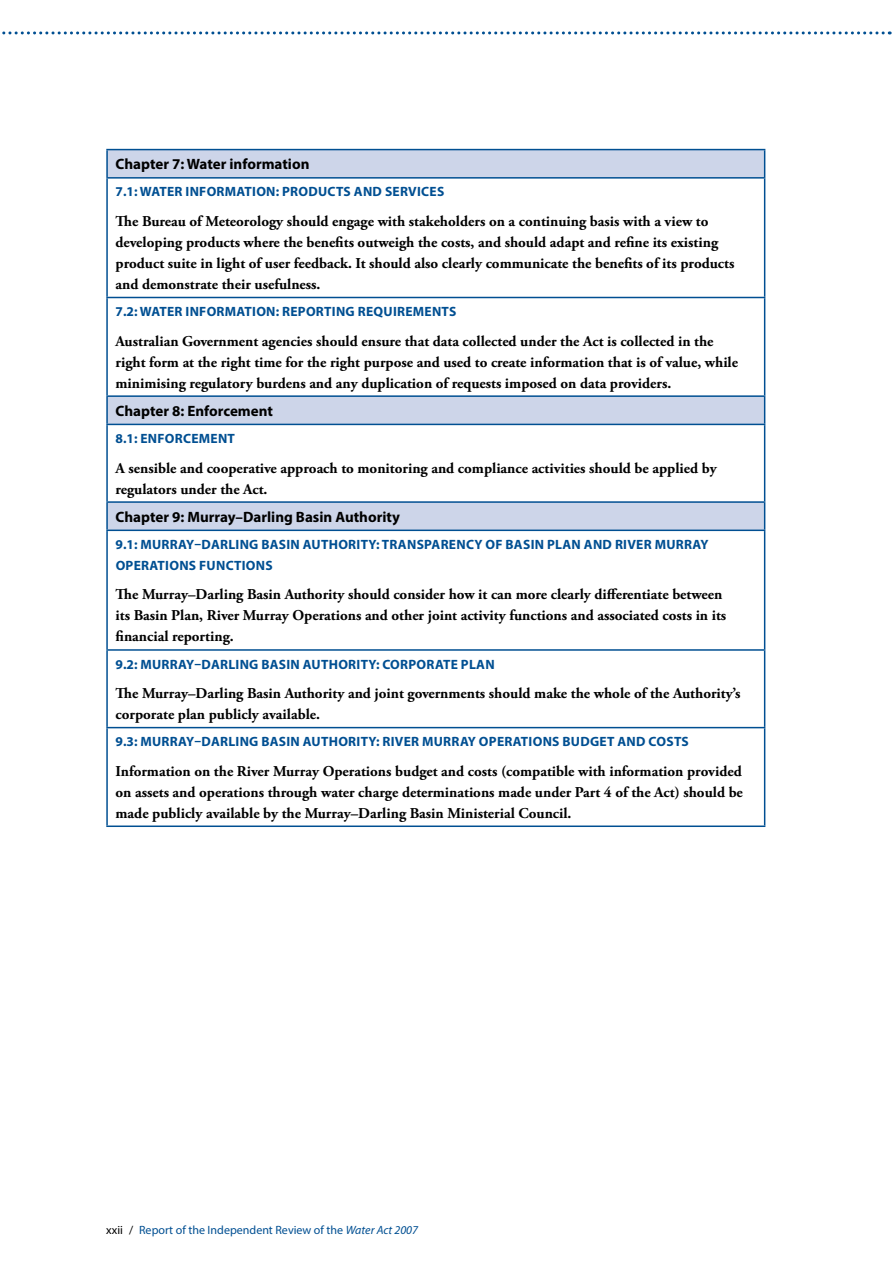
<style>
.page{position:relative;width:893px;height:1263px;background:#fff}
.page>*{position:absolute;margin:0;border:0;box-sizing:border-box;transform-origin:0 0}
.Rec_text_bold{font:700 15px/21px "Adobe Garamond Pro";color:#000}
.Conclusions_table_Ch{font:700 15px "Myriad Pro";color:#000}
.RECS_HEAD{font:700 13.5px/21px "Myriad Pro";letter-spacing:.02em;color:#004f92}
.t1{font:12px "Myriad Pro";color:#004f92}
.s1{color:#000}
.s2{font-style:italic}
</style>
<div class="page">
<svg style="left:2px;top:31px;width:881px;height:3px"></svg>
<svg style="left:108px;top:150px;width:656px;height:380px"></svg>
<hr style="left:106px;top:149px;width:659px;height:1px;background:#004f92">
<hr style="left:106px;top:150px;width:2px;height:27px;background:#004f92">
<svg style="left:764px;top:150px;width:1px;height:27px"></svg>
<hr style="left:106px;top:177px;width:659px;height:2px;background:#004f92">
<hr style="left:106px;top:179px;width:2px;height:118px;background:#004f92">
<hr style="left:764px;top:179px;width:1px;height:118px;background:#004f92">
<hr style="left:106px;top:297px;width:659px;height:1px;background:#004f92">
<hr style="left:106px;top:298px;width:2px;height:97px;background:#004f92">
<hr style="left:764px;top:298px;width:1px;height:97px;background:#004f92">
<hr style="left:106px;top:395px;width:659px;height:2px;background:#004f92">
<hr style="left:106px;top:397px;width:2px;height:27px;background:#004f92">
<svg style="left:764px;top:397px;width:1px;height:27px"></svg>
<hr style="left:106px;top:424px;width:659px;height:1px;background:#004f92">
<hr style="left:106px;top:425px;width:2px;height:76px;background:#004f92">
<hr style="left:764px;top:425px;width:1px;height:76px;background:#004f92">
<hr style="left:106px;top:501px;width:659px;height:2px;background:#004f92">
<hr style="left:106px;top:503px;width:2px;height:27px;background:#004f92">
<svg style="left:764px;top:503px;width:1px;height:27px"></svg>
<hr style="left:106px;top:530px;width:659px;height:1px;background:#004f92">
<hr style="left:106px;top:531px;width:2px;height:118px;background:#004f92">
<hr style="left:764px;top:531px;width:1px;height:118px;background:#004f92">
<hr style="left:106px;top:649px;width:659px;height:2px;background:#004f92">
<hr style="left:106px;top:651px;width:2px;height:76px;background:#004f92">
<hr style="left:764px;top:651px;width:1px;height:76px;background:#004f92">
<hr style="left:106px;top:727px;width:659px;height:1px;background:#004f92">
<hr style="left:106px;top:728px;width:2px;height:97px;background:#004f92">
<hr style="left:764px;top:728px;width:1px;height:97px;background:#004f92">
<hr style="left:106px;top:825px;width:659px;height:2px;background:#004f92">
<p class="Conclusions_table_Ch" style="left:116px;top:154px;width:195px">Chapter 7: Water information</p>
<h3 class="RECS_HEAD" style="left:116px;top:181px;width:330px">7.1: WATER INFORMATION: PRODUCTS AND SERVICES</h3>
<p class="Rec_text_bold" style="left:116px;top:211px;width:620px">The Bureau of Meteorology should engage with stakeholders on a continuing basis with a view to developing products where the benefits outweigh the costs, and should adapt and refine its existing product suite in light of user feedback. It should also clearly communicate the benefits of its products and demonstrate their usefulness.</p>
<h3 class="RECS_HEAD" style="left:116px;top:301px;width:342px">7.2: WATER INFORMATION: REPORTING REQUIREMENTS</h3>
<p class="Rec_text_bold" style="left:116px;top:331px;width:624px">Australian Government agencies should ensure that data collected under the Act is collected in the right form at the right time for the right purpose and used to create information that is of value, while minimising regulatory burdens and any duplication of requests imposed on data providers.</p>
<p class="Conclusions_table_Ch" style="left:116px;top:401px;width:159px">Chapter 8: Enforcement</p>
<h3 class="RECS_HEAD" style="left:116px;top:427px;width:121px">8.1: ENFORCEMENT</h3>
<p class="Rec_text_bold" style="left:116px;top:458px;width:603px">A sensible and cooperative approach to monitoring and compliance activities should be applied by regulators under the Act.</p>
<p class="Conclusions_table_Ch" style="left:116px;top:507px;width:286px">Chapter 9: Murray–Darling Basin Authority</p>
<h3 class="RECS_HEAD" style="left:116px;top:533px;width:594px">9.1: MURRAY–DARLING BASIN AUTHORITY: TRANSPARENCY OF BASIN PLAN AND RIVER MURRAY<br>OPERATIONS FUNCTIONS</h3>
<p class="Rec_text_bold" style="left:116px;top:584px;width:612px">The Murray–Darling Basin Authority should consider how it can more clearly differentiate between its Basin Plan, River Murray Operations and other joint activity functions and associated costs in its financial reporting.</p>
<h3 class="RECS_HEAD" style="left:116px;top:653px;width:381px">9.2: MURRAY–DARLING BASIN AUTHORITY: CORPORATE PLAN</h3>
<p class="Rec_text_bold" style="left:116px;top:683px;width:626px">The Murray–Darling Basin Authority and joint governments should make the whole of the Authority’s corporate plan publicly available.</p>
<h3 class="RECS_HEAD" style="left:116px;top:731px;width:575px">9.3: MURRAY–DARLING BASIN AUTHORITY: RIVER MURRAY OPERATIONS BUDGET AND COSTS</h3>
<p class="Rec_text_bold" style="left:116px;top:761px;width:629px;text-align:justify">Information on the River Murray Operations budget and costs (compatible with information provided on assets and operations through water charge determinations made under Part 4 of the Act) should be made publicly available by the Murray–Darling Basin Ministerial Council.</p>
<p class="t1" style="left:106px;top:1223px;width:313px"><span class="s1">xxii /</span> Report of the Independent Review of the <span class="s2">Water Act 2007</span></p>
</div>
